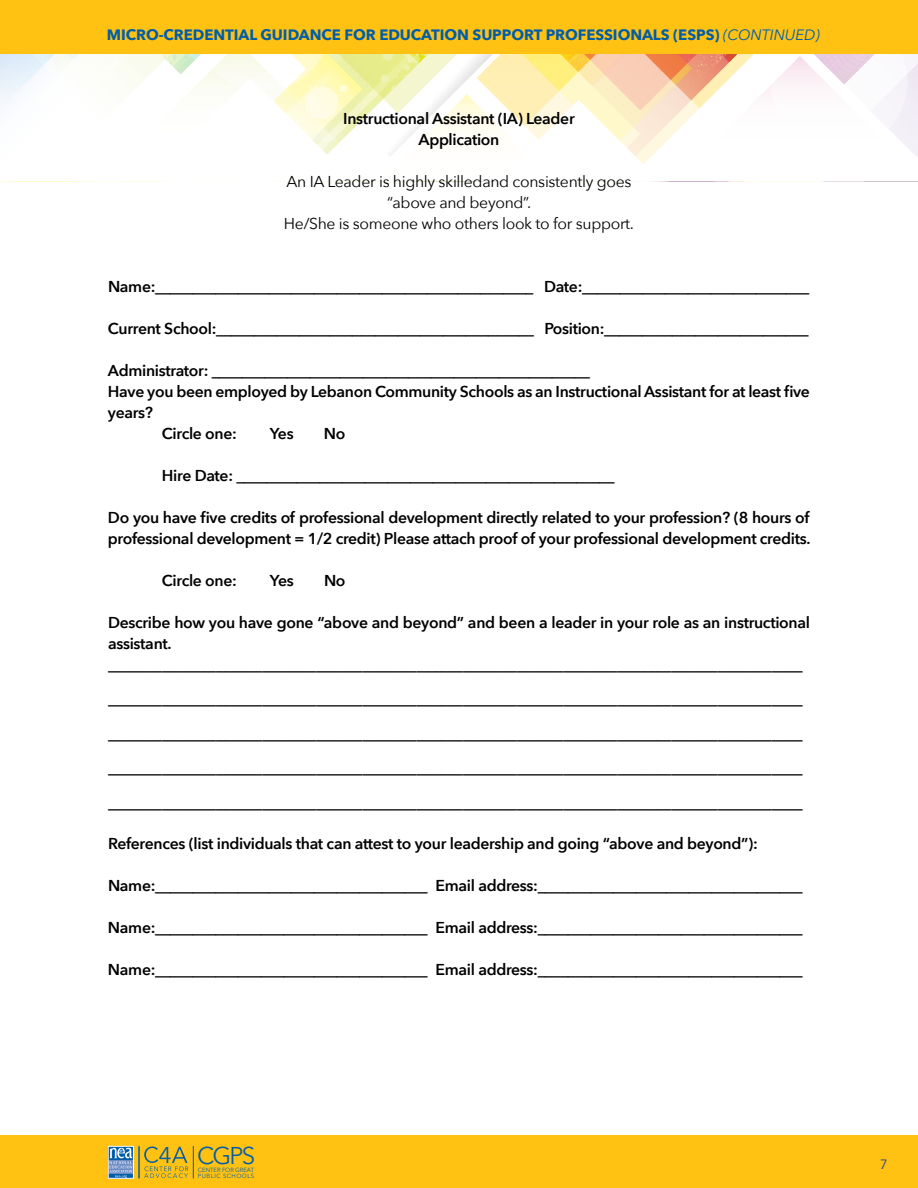
<style>
.page{position:relative;width:918px;height:1188px;background:#fff}
.page>*{position:absolute;margin:0;border:0;box-sizing:border-box;transform-origin:0 0}
.t1{font:24.15px "Avenir Next";color:#005daa}
.t2{font:600 15.75px/21px "Avenir Next";letter-spacing:-.02em;color:#000}
.t3{font:15.75px/21px "Avenir Next";letter-spacing:-.02em;color:#000;text-align:center}
.t4{font:700 15px "Avenir Next";letter-spacing:-.005em;color:#005daa}
.t5{font:13.5px "Avenir Next";color:#25408f}
.t6{font:6px "Avenir Next";letter-spacing:-.01em;color:#005daa}
.t7{font:6px "Avenir Next";letter-spacing:.075em;color:#005daa}
.s1{font-weight:400;font-style:italic}
.s2{font-size:22.65px}
</style>
<div class="page">
<div style="left:0;top:1136px;width:918px;height:52px;background:#ffc212"></div>
<svg style="left:0;top:54px;width:918px;height:110px"></svg>
<div style="left:0;top:0;width:918px;height:54px;background:#ffc212"></div>
<svg style="left:25px;top:1135px;width:23px;height:1px"></svg>
<svg style="left:110px;top:1148px;width:22px;height:29px"></svg>
<div style="left:108px;top:1146px;width:26px;height:33px;border:1px solid #fff"></div>
<hr style="left:139px;top:1146px;width:1px;height:32px;background:#005daa">
<svg style="left:144px;top:1147px;width:44px;height:31px"></svg>
<hr style="left:193px;top:1146px;width:1px;height:32px;background:#005daa">
<p class="t4" style="left:107px;top:22px;width:714px">MICRO-CREDENTIAL GUIDANCE FOR EDUCATION SUPPORT PROFESSIONALS (ESPS) <span class="s1">(CONTINUED)</span></p>
<p class="t2" style="left:343px;top:107px;width:233px;text-align:center">Instructional Assistant (IA) Leader<br>Application</p>
<p class="t3" style="left:284px;top:170px;width:352px">An IA Leader is highly skilledand consistently goes “above and beyond”.<br>He/She is someone who others look to for support.</p>
<p class="t2" style="left:108px;top:275px;width:703px">Name:__________________________________________________ Date:______________________________</p>
<p class="t2" style="left:108px;top:317px;width:702px">Current School:__________________________________________ Position:___________________________</p>
<p class="t2" style="left:108px;top:359px;width:484px">Administrator: __________________________________________________</p>
<p class="t2" style="left:108px;top:380px;width:704px">Have you been employed by Lebanon Community Schools as an Instructional Assistant for at least five</p>
<p class="t2" style="left:108px;top:401px;width:47px">years?</p>
<p class="t2" style="left:162px;top:422px;width:76px">Circle one:</p>
<p class="t2" style="left:270px;top:422px;width:25px">Yes</p>
<p class="t2" style="left:324px;top:422px;width:23px">No</p>
<p class="t2" style="left:162px;top:464px;width:454px">Hire Date: __________________________________________________</p>
<p class="t2" style="left:108px;top:506px;width:704px">Do you have five credits of professional development directly related to your profession? (8 hours of professional development = 1/2 credit) Please attach proof of your professional development credits.</p>
<p class="t2" style="left:162px;top:569px;width:76px">Circle one:</p>
<p class="t2" style="left:270px;top:569px;width:25px">Yes</p>
<p class="t2" style="left:324px;top:569px;width:23px">No</p>
<p class="t2" style="left:108px;top:611px;width:704px">Describe how you have gone “above and beyond” and been a leader in your role as an instructional assistant. __________________________________________________________________________________________</p>
<p class="t2" style="left:108px;top:681px;width:696px;line-height:34.5px;text-align:justify">__________________________________________________________________________________________ __________________________________________________________________________________________ __________________________________________________________________________________________ __________________________________________________________________________________________</p>
<p class="t2" style="left:108px;top:833px;width:651px">References (list individuals that can attest to your leadership and going “above and beyond”):</p>
<p class="t2" style="left:108px;top:875px;width:696px">Name:____________________________________ Email address:___________________________________</p>
<p class="t2" style="left:108px;top:917px;width:696px">Name:____________________________________ Email address:___________________________________</p>
<p class="t2" style="left:108px;top:959px;width:696px">Name:____________________________________ Email address:___________________________________</p>
<h1 class="t1" style="left:158px;top:1135px;width:98px"><span class="s2">4</span> CGPS</h1>
<p class="t7" style="left:198px;top:1171px;width:58px">PUBLIC SCHOOLS</p>
<p class="t6" style="left:198px;top:1164px;width:58px">CENTER FOR GREAT</p>
<p class="t5" style="left:880px;top:1153px;width:9px">7</p>
</div>
